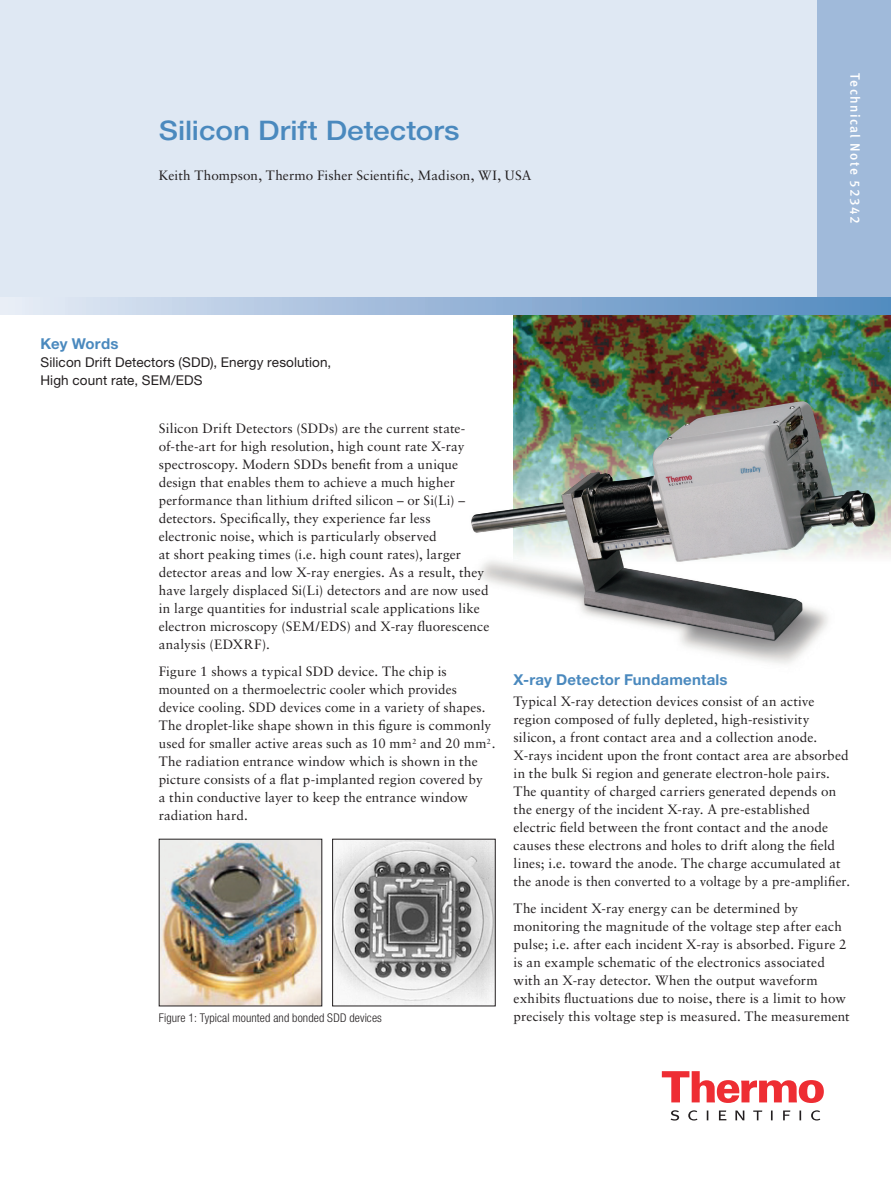
<style>
.page{position:relative;width:891px;height:1188px;background:#fff}
.page>*{position:absolute;margin:0;border:0;box-sizing:border-box;transform-origin:0 0}
.t1{font:500 27px "Helvetica Neue";color:#4a89be;scale:1.1 1}
.Sub_Head_1_Blue{font:700 15px "Helvetica Neue";letter-spacing:.015em;color:#4a89be}
.Key_Words_Goal_Heads{font:700 15px "Helvetica Neue";letter-spacing:.005em;color:#4a89be}
.Body_Copy{font:13.5px/18px "Sabon";letter-spacing:.01em;color:#231f20}
.Keywords_Goals_Text{font:13.5px/18px "Helvetica Neue";letter-spacing:.01em;color:#231f20}
.Document_Type{font:13.5px "Meta Medium LF";letter-spacing:.1em;color:#fff}
.Caption_Helv_Neue_Lt{font:300 condensed 12px "Helvetica Neue";letter-spacing:.01em;color:#231f20}
</style>
<div class="page">
<img style="left:471px;top:321px;width:345px;height:343px">
<img style="left:514px;top:315px;width:377px;height:242px">
<div style="left:0;top:0;width:891px;height:297px;background:#dfe8f3"></div>
<div style="left:817px;top:0;width:74px;height:297px;background:#a0bada"></div>
<div style="left:0;top:297px;width:891px;height:18px;background:linear-gradient(to right,#e5e9f5,#4f87be)"></div>
<svg style="left:662px;top:1071px;width:162px;height:32px"></svg>
<svg style="left:671px;top:1110px;width:149px;height:11px"></svg>
<img style="left:161px;top:841px;width:159px;height:163px">
<img style="left:334px;top:841px;width:160px;height:163px">
<div style="left:332px;top:839px;width:164px;height:167px;border:1px solid #231f20"></div>
<img style="left:472px;top:403px;width:403px;height:236px">
<p class="t1" style="left:159px;top:114px;width:275px">Silicon Drift Detectors</p>
<p class="Body_Copy" style="left:159px;top:166px;width:374px">Keith Thompson, Thermo Fisher Scientific, Madison, WI, USA</p>
<p class="Document_Type" style="left:863px;top:73px;width:152px;rotate:90deg">Technical Note 52342</p>
<p class="Key_Words_Goal_Heads" style="left:40px;top:335px;width:80px">Key Words</p>
<p class="Keywords_Goals_Text" style="left:40px;top:353px;width:292px">Silicon Drift Detectors (SDD), Energy resolution,<br>High count rate, SEM/EDS</p>
<p class="Body_Copy" style="left:159px;top:420px;width:332px">Silicon Drift Detectors (SDDs) are the current state&shy;of-the-art for high resolution, high count rate X-ray spectroscopy. Modern SDDs benefit from a unique design that enables them to achieve a much higher performance than lithium drifted silicon – or Si(Li) – detectors. Specifically, they experience far less electronic noise, which is particularly observed<br>at short peaking times (i.e. high count rates), larger detector areas and low X-ray energies. As a result, they have largely displaced Si(Li) detectors and are now used in large quantities for industrial scale applications like electron microscopy (SEM/EDS) and X-ray fluorescence analysis (EDXRF).</p>
<p class="Body_Copy" style="left:159px;top:663px;width:338px">Figure 1 shows a typical SDD device. The chip is mounted on a thermoelectric cooler which provides device cooling. SDD devices come in a variety of shapes.<br>The droplet-like shape shown in this figure is commonly used for smaller active areas such as 10 mm<sup>2</sup> and 20 mm<sup>2</sup>.<br>The radiation entrance window which is shown in the picture consists of a flat p-implanted region covered by<br>a thin conductive layer to keep the entrance window radiation hard.</p>
<p class="Sub_Head_1_Blue" style="left:514px;top:670px;width:216px">X-ray Detector Fundamentals</p>
<p class="Body_Copy" style="left:514px;top:692px;width:338px">Typical X-ray detection devices consist of an active region composed of fully depleted, high-resistivity silicon, a front contact area and a collection anode.<br>X-rays incident upon the front contact area are absorbed in the bulk Si region and generate electron-hole pairs.<br>The quantity of charged carriers generated depends on the energy of the incident X-ray. A pre-established electric field between the front contact and the anode causes these electrons and holes to drift along the field lines; i.e. toward the anode. The charge accumulated at the anode is then converted to a voltage by a pre-amplifier.</p>
<p class="Body_Copy" style="left:514px;top:899px;width:335px">The incident X-ray energy can be determined by monitoring the magnitude of the voltage step after each pulse; i.e. after each incident X-ray is absorbed. Figure 2 is an example schematic of the electronics associated with an X-ray detector. When the output waveform exhibits fluctuations due to noise, there is a limit to how</p>
<p class="Caption_Helv_Neue_Lt" style="left:159px;top:1011px;width:225px">Figure 1: Typical mounted and bonded SDD devices</p>
<p class="Body_Copy" style="left:514px;top:1007px;width:338px">precisely this voltage step is measured. The measurement</p>
</div>
